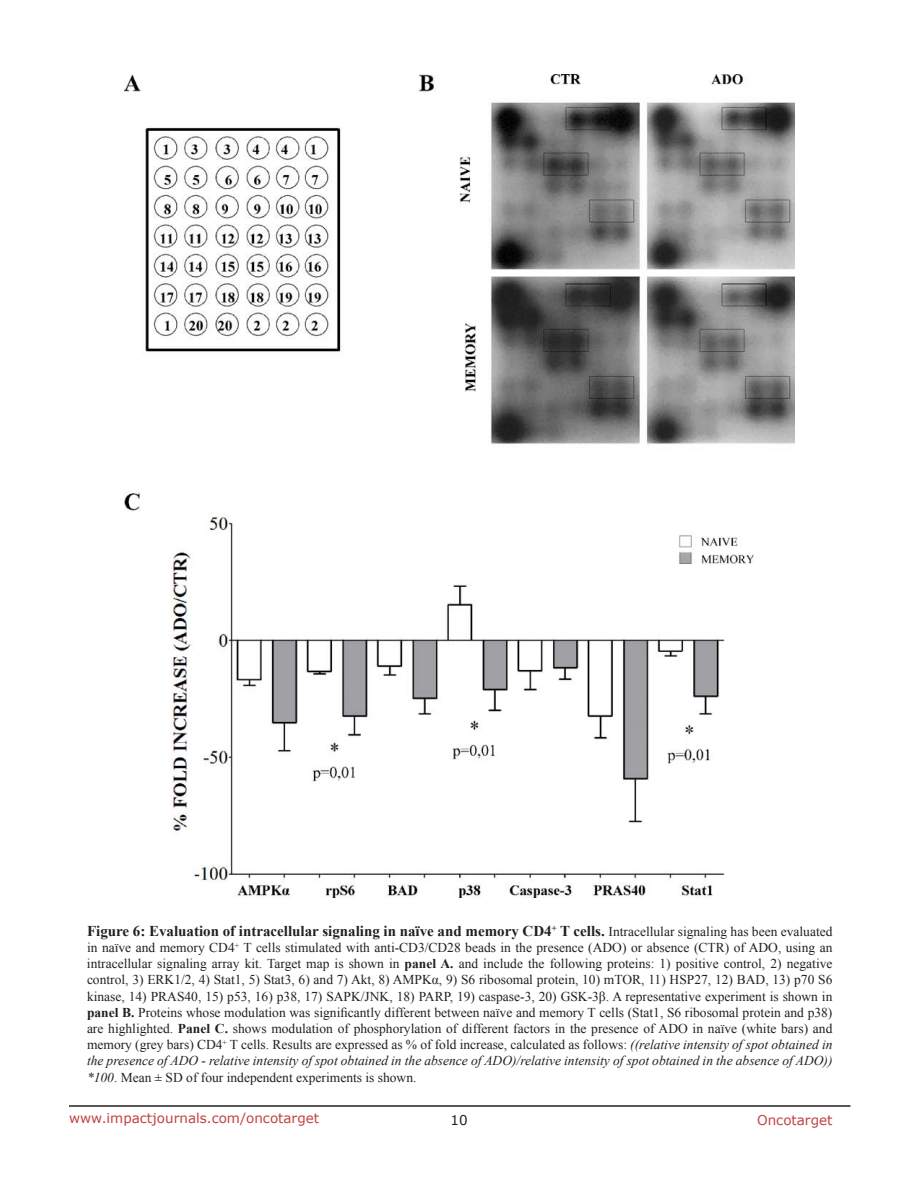
<style>
.page{position:relative;width:918px;height:1188px;background:#fff}
.page>*{position:absolute;margin:0;border:0;box-sizing:border-box;transform-origin:0 0}
.FigureText{font:700 15px "Times New Roman";color:#231f20}
.FigureText-2{font:13.5px/16.2px "Times New Roman";color:#231f20;text-align:justify}
.t1{font:13.5px "Verdana";color:#c24141}
.t2{font:13.5px "Verdana";color:#231f20}
.s1{font-weight:400;font-size:13.5px}
.s2{font-weight:700}
.s3{font-style:italic}
</style>
<div class="page">
<hr style="left:69px;top:1105px;width:781px;height:2px;background:#231f20">
<img style="left:125px;top:75px;width:670px;height:823px">
<p class="FigureText" style="left:87px;top:920px;width:747px">Figure 6: Evaluation of intracellular signaling in naïve and memory CD4<sup>+</sup> T cells. <span class="s1">Intracellular signaling has been evaluated</span></p>
<p class="FigureText-2" style="left:87px;top:939px;width:747px">in naïve and memory CD4<sup>+</sup> T cells stimulated with anti-CD3/CD28 beads in the presence (ADO) or absence (CTR) of ADO, using an intracellular signaling array kit. Target map is shown in <span class="s2">panel A.</span> and include the following proteins: 1) positive control, 2) negative control, 3) ERK1/2, 4) Stat1, 5) Stat3, 6) and 7) Akt, 8) AMPKα, 9) S6 ribosomal protein, 10) mTOR, 11) HSP27, 12) BAD, 13) p70 S6 kinase, 14) PRAS40, 15) p53, 16) p38, 17) SAPK/JNK, 18) PARP, 19) caspase-3, 20) GSK-3β. A representative experiment is shown in <span class="s2">panel B.</span> Proteins whose modulation was significantly different between naïve and memory T cells (Stat1, S6 ribosomal protein and p38) are highlighted. <span class="s2">Panel C.</span> shows modulation of phosphorylation of different factors in the presence of ADO in naïve (white bars) and memory (grey bars) CD4<sup>+</sup> T cells. Results are expressed as % of fold increase, calculated as follows: <span class="s3">((relative intensity of spot obtained in the presence of ADO - relative intensity of spot obtained in the absence of ADO)/relative intensity of spot obtained in the absence of ADO)) *100</span>. Mean ± SD of four independent experiments is shown.</p>
<p class="t1" style="left:69px;top:1109px;width:252px">www.impactjournals.com/oncotarget</p>
<p class="t2" style="left:450px;top:1111px;width:19px">10</p>
<p class="t1" style="left:757px;top:1111px;width:77px">Oncotarget</p>
</div>
